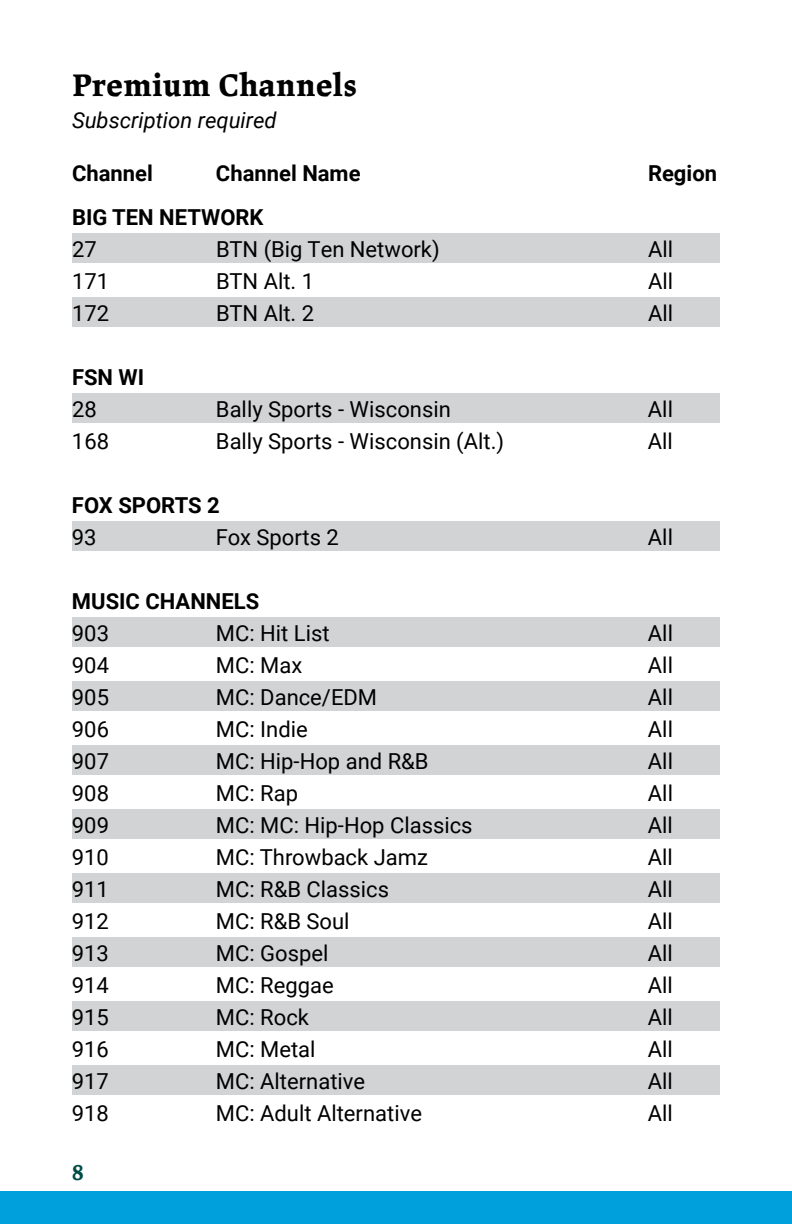
<style>
.page{position:relative;width:792px;height:1224px;background:#fff}
.page>*{position:absolute;margin:0;border:0;box-sizing:border-box;transform-origin:0 0}
.t1{font:700 32px "Lapture";color:#000}
.t2{font:22px "Roboto";color:#000}
.t3{font:700 22px "Roboto";color:#000}
.t4{font:italic 22px "Roboto";color:#000}
.t5{font:700 22px "Lapture";color:#004c46}
</style>
<div class="page">
<div style="left:0;top:1192px;width:792px;height:32px;background:#00a0dd"></div>
<div style="left:72px;top:233px;width:648px;height:29px;background:#d1d3d4"></div>
<div style="left:72px;top:297px;width:648px;height:29px;background:#d1d3d4"></div>
<div style="left:72px;top:393px;width:648px;height:29px;background:#d1d3d4"></div>
<div style="left:72px;top:521px;width:648px;height:29px;background:#d1d3d4"></div>
<div style="left:72px;top:617px;width:648px;height:29px;background:#d1d3d4"></div>
<div style="left:72px;top:681px;width:648px;height:29px;background:#d1d3d4"></div>
<div style="left:72px;top:745px;width:648px;height:29px;background:#d1d3d4"></div>
<div style="left:72px;top:809px;width:648px;height:29px;background:#d1d3d4"></div>
<div style="left:72px;top:873px;width:648px;height:29px;background:#d1d3d4"></div>
<div style="left:72px;top:937px;width:648px;height:29px;background:#d1d3d4"></div>
<div style="left:72px;top:1001px;width:648px;height:29px;background:#d1d3d4"></div>
<div style="left:72px;top:1065px;width:648px;height:29px;background:#d1d3d4"></div>
<h1 class="t1" style="left:72px;top:65px;width:287px">Premium Channels</h1>
<p class="t4" style="left:72px;top:104px;width:206px">Subscription required</p>
<p class="t3" style="left:72px;top:157px;width:82px">Channel</p>
<p class="t3" style="left:216px;top:157px;width:146px">Channel Name</p>
<p class="t3" style="left:648px;top:157px;width:71px">Region</p>
<p class="t3" style="left:72px;top:201px;width:193px">BIG TEN NETWORK</p>
<p class="t2" style="left:72px;top:233px;width:26px">27</p>
<p class="t2" style="left:216px;top:233px;width:225px">BTN (Big Ten Network)</p>
<p class="t2" style="left:648px;top:233px;width:27px">All</p>
<p class="t2" style="left:72px;top:265px;width:39px">171</p>
<p class="t2" style="left:216px;top:265px;width:100px">BTN Alt. 1</p>
<p class="t2" style="left:648px;top:265px;width:27px">All</p>
<p class="t2" style="left:72px;top:297px;width:39px">172</p>
<p class="t2" style="left:216px;top:297px;width:100px">BTN Alt. 2</p>
<p class="t2" style="left:648px;top:297px;width:27px">All</p>
<p class="t3" style="left:72px;top:361px;width:74px">FSN WI</p>
<p class="t2" style="left:72px;top:393px;width:26px">28</p>
<p class="t2" style="left:216px;top:393px;width:236px">Bally Sports - Wisconsin</p>
<p class="t2" style="left:648px;top:393px;width:27px">All</p>
<p class="t2" style="left:72px;top:425px;width:39px">168</p>
<p class="t2" style="left:216px;top:425px;width:290px">Bally Sports - Wisconsin (Alt.)</p>
<p class="t2" style="left:648px;top:425px;width:27px">All</p>
<p class="t3" style="left:72px;top:489px;width:149px">FOX SPORTS 2</p>
<p class="t2" style="left:72px;top:521px;width:26px">93</p>
<p class="t2" style="left:216px;top:521px;width:124px">Fox Sports 2</p>
<p class="t2" style="left:648px;top:521px;width:27px">All</p>
<p class="t3" style="left:72px;top:585px;width:189px">MUSIC CHANNELS</p>
<p class="t2" style="left:72px;top:617px;width:39px">903</p>
<p class="t2" style="left:216px;top:617px;width:115px">MC: Hit List</p>
<p class="t2" style="left:648px;top:617px;width:27px">All</p>
<p class="t2" style="left:72px;top:649px;width:39px">904</p>
<p class="t2" style="left:216px;top:649px;width:88px">MC: Max</p>
<p class="t2" style="left:648px;top:649px;width:27px">All</p>
<p class="t2" style="left:72px;top:681px;width:39px">905</p>
<p class="t2" style="left:216px;top:681px;width:163px">MC: Dance/EDM</p>
<p class="t2" style="left:648px;top:681px;width:27px">All</p>
<p class="t2" style="left:72px;top:713px;width:39px">906</p>
<p class="t2" style="left:216px;top:713px;width:93px">MC: Indie</p>
<p class="t2" style="left:648px;top:713px;width:27px">All</p>
<p class="t2" style="left:72px;top:745px;width:39px">907</p>
<p class="t2" style="left:216px;top:745px;width:214px">MC: Hip-Hop and R&amp;B</p>
<p class="t2" style="left:648px;top:745px;width:27px">All</p>
<p class="t2" style="left:72px;top:777px;width:39px">908</p>
<p class="t2" style="left:216px;top:777px;width:84px">MC: Rap</p>
<p class="t2" style="left:648px;top:777px;width:27px">All</p>
<p class="t2" style="left:72px;top:809px;width:39px">909</p>
<p class="t2" style="left:216px;top:809px;width:258px">MC: MC: Hip-Hop Classics</p>
<p class="t2" style="left:648px;top:809px;width:27px">All</p>
<p class="t2" style="left:72px;top:841px;width:39px">910</p>
<p class="t2" style="left:216px;top:841px;width:214px">MC: Throwback Jamz</p>
<p class="t2" style="left:648px;top:841px;width:27px">All</p>
<p class="t2" style="left:72px;top:873px;width:39px">911</p>
<p class="t2" style="left:216px;top:873px;width:175px">MC: R&amp;B Classics</p>
<p class="t2" style="left:648px;top:873px;width:27px">All</p>
<p class="t2" style="left:72px;top:905px;width:39px">912</p>
<p class="t2" style="left:216px;top:905px;width:135px">MC: R&amp;B Soul</p>
<p class="t2" style="left:648px;top:905px;width:27px">All</p>
<p class="t2" style="left:72px;top:937px;width:39px">913</p>
<p class="t2" style="left:216px;top:937px;width:114px">MC: Gospel</p>
<p class="t2" style="left:648px;top:937px;width:27px">All</p>
<p class="t2" style="left:72px;top:969px;width:39px">914</p>
<p class="t2" style="left:216px;top:969px;width:119px">MC: Reggae</p>
<p class="t2" style="left:648px;top:969px;width:27px">All</p>
<p class="t2" style="left:72px;top:1001px;width:39px">915</p>
<p class="t2" style="left:216px;top:1001px;width:95px">MC: Rock</p>
<p class="t2" style="left:648px;top:1001px;width:27px">All</p>
<p class="t2" style="left:72px;top:1033px;width:39px">916</p>
<p class="t2" style="left:216px;top:1033px;width:101px">MC: Metal</p>
<p class="t2" style="left:648px;top:1033px;width:27px">All</p>
<p class="t2" style="left:72px;top:1066px;width:39px">917</p>
<p class="t2" style="left:216px;top:1066px;width:151px">MC: Alternative</p>
<p class="t2" style="left:648px;top:1066px;width:27px">All</p>
<p class="t2" style="left:72px;top:1098px;width:39px">918</p>
<p class="t2" style="left:216px;top:1098px;width:208px">MC: Adult Alternative</p>
<p class="t2" style="left:648px;top:1098px;width:27px">All</p>
<p class="t5" style="left:72px;top:1159px;width:13px">8</p>
</div>
